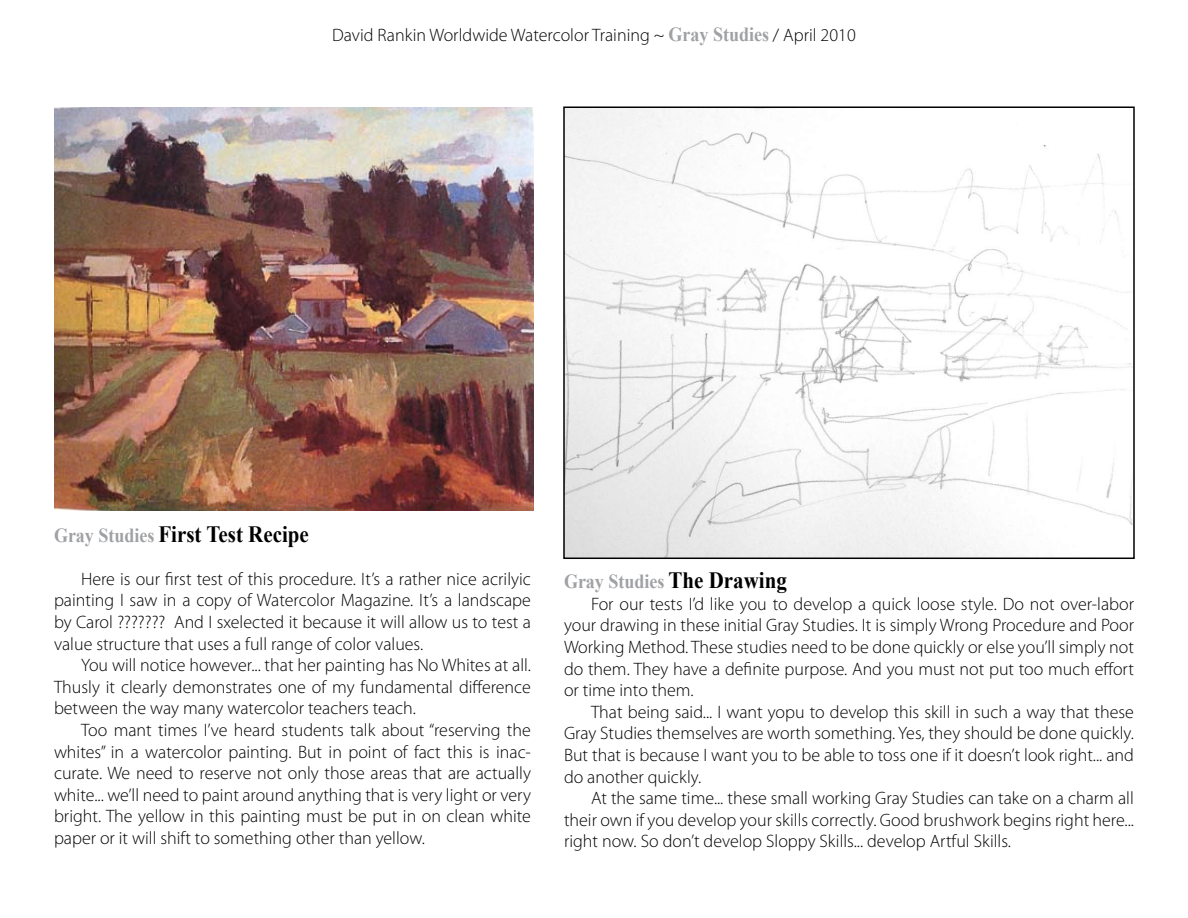
<style>
.page{position:relative;width:1188px;height:918px;background:#fff}
.page>*{position:absolute;margin:0;border:0;box-sizing:border-box;transform-origin:0 0}
.t1{font:700 23.25px "Times New Roman";color:#000;scale:.9 1}
.t2{font:700 19.95px "Times New Roman";color:#9fa1a4;scale:.9 1}
.t3{font:300 18px/21.6px "Myriad Pro";color:#000;text-align:justify}
.s1{font-family:"Times New Roman";font-weight:700;font-size:19.95px;color:#9fa1a4}
.s2{font-size:19.95px;color:#9fa1a4}
.s3{font-size:23.25px;color:#000}
</style>
<div class="page">
<img style="left:54px;top:107px;width:479px;height:404px">
<img style="left:566px;top:109px;width:566px;height:447px">
<div style="left:563px;top:106px;width:572px;height:453px;border:2px solid #000"></div>
<p class="t3" style="left:332px;top:24px;width:525px">David Rankin Worldwide Watercolor Training ~ <span class="s1">Gray Studies</span> / April 2010</p>
<p class="t1" style="left:54px;top:521px;width:285px"><span class="s2">Gray Studies</span> First Test Recipe</p>
<p class="t3" style="left:54px;top:568px;width:478px;text-indent:27px">Here is our first test of this procedure. It’s a rather nice acrilyic painting I saw in a copy of Watercolor Magazine. It’s a landscape by Carol ??????? And I sxelected it because it will allow us to test a value structure that uses a full range of color values.</p>
<p class="t3" style="left:54px;top:654px;width:479px;text-indent:27px">You will notice however... that her painting has No Whites at all.<br>Thusly it clearly demonstrates one of my fundamental difference between the way many watercolor teachers teach.</p>
<p class="t3" style="left:54px;top:719px;width:479px;text-indent:27px">Too mant times I’ve heard students talk about “reserving the whites” in a watercolor painting. But in point of fact this is inac&shy;curate. We need to reserve not only those areas that are actually white... we’ll need to paint around anything that is very light or very bright. The yellow in this painting must be put in on clean white paper or it will shift to something other than yellow.</p>
<p class="t2" style="left:564px;top:571px;width:249px">Gray Studies <span class="s3">The Drawing</span></p>
<p class="t3" style="left:564px;top:593px;width:572px;text-indent:27px">For our tests I’d like you to develop a quick loose style. Do not over-labor your drawing in these initial Gray Studies. It is simply Wrong Procedure and Poor Working Method. These studies need to be done quickly or else you’ll simply not do them. They have a definite purpose. And you must not put too much effort or time into them.</p>
<p class="t3" style="left:564px;top:701px;width:572px;text-indent:27px">That being said... I want yopu to develop this skill in such a way that these Gray Studies themselves are worth something. Yes, they should be done quickly.<br>But that is because I want you to be able to toss one if it doesn’t look right... and do another quickly.</p>
<p class="t3" style="left:564px;top:787px;width:572px;text-indent:27px">At the same time... these small working Gray Studies can take on a charm all their own if you develop your skills correctly. Good brushwork begins right here... right now. So don’t develop Sloppy Skills... develop Artful Skills.</p>
</div>
